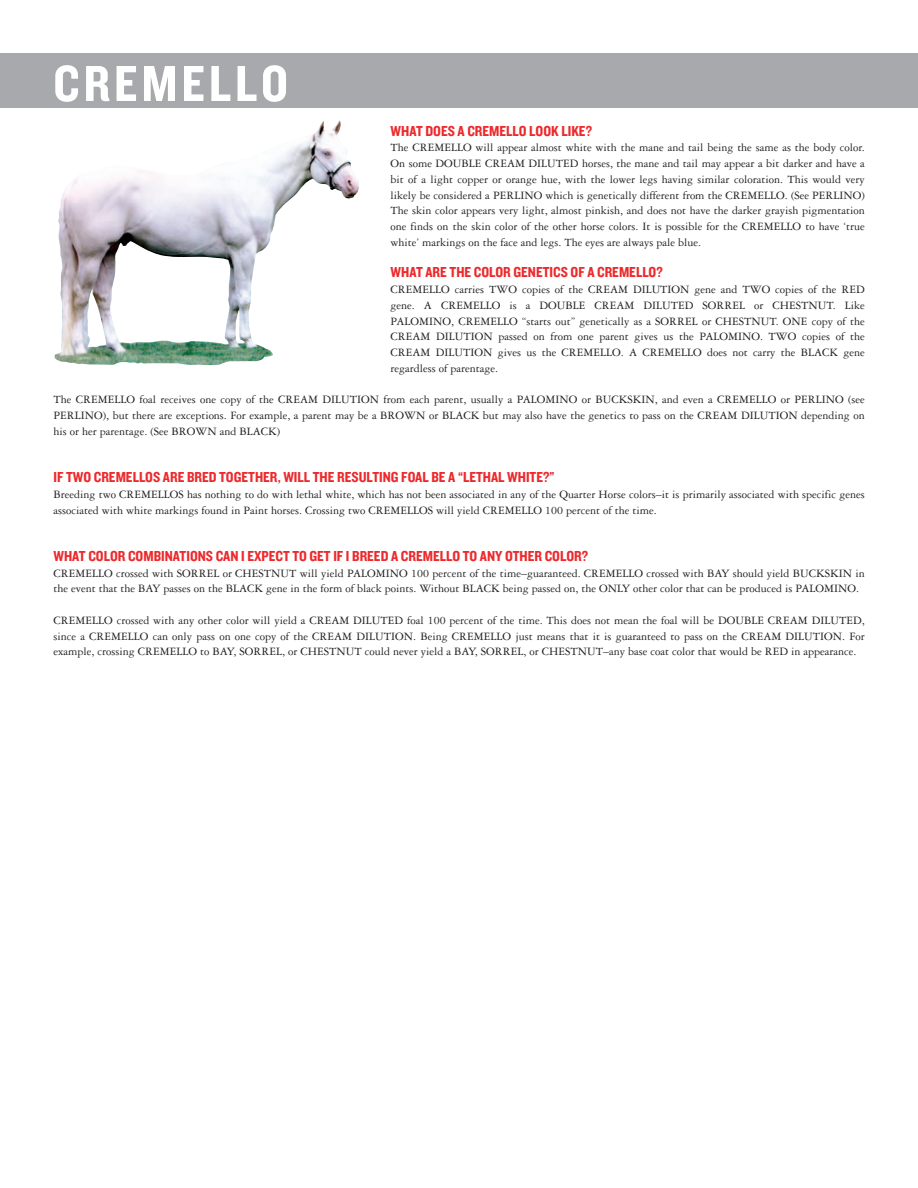
<style>
.page{position:relative;width:918px;height:1188px;background:#fff}
.page>*{position:absolute;margin:0;border:0;box-sizing:border-box;transform-origin:0 0}
.t1{font:52.5px "Knockout HTF50 Welterweight";color:#fff}
.t2{font:15px "Knockout HTF50 Welterweight";color:#ec2a2d}
.t3{font:12px/15.8px "Garamond Three";color:#231f20;text-align:justify}
</style>
<div class="page">
<div style="left:0;top:54px;width:918px;height:54px;background:#a8a9ad"></div>
<img style="left:54px;top:120px;width:305px;height:245px">
<h1 class="t1" style="left:53px;top:52px;width:237px">CREMELLO</h1>
<p class="t2" style="left:391px;top:122px;width:203px">WHAT DOES A CREMELLO LOOK LIKE?</p>
<p class="t3" style="left:391px;top:141px;width:476px">The CREMELLO will appear almost white with the mane and tail being the same as the body color.<br>On some DOUBLE CREAM DILUTED horses, the mane and tail may appear a bit darker and have a bit of a light copper or orange hue, with the lower legs having similar coloration. This would very likely be considered a PERLINO which is genetically different from the CREMELLO. (See PERLINO)<br>The skin color appears very light, almost pinkish, and does not have the darker grayish pigmentation one finds on the skin color of the other horse colors. It is possible for the CREMELLO to have ‘true white’ markings on the face and legs. The eyes are always pale blue.</p>
<p class="t2" style="left:391px;top:263px;width:274px">WHAT ARE THE COLOR GENETICS OF A CREMELLO?</p>
<p class="t3" style="left:391px;top:283px;width:476px">CREMELLO carries TWO copies of the CREAM DILUTION gene and TWO copies of the RED</p>
<p class="t3" style="left:391px;top:298px;width:476px">gene. A CREMELLO is a DOUBLE CREAM DILUTED SORREL or CHESTNUT. Like</p>
<p class="t3" style="left:397px;top:314px;width:470px">ALOMINO, CREMELLO “starts out” genetically as a SORREL or CHESTNUT. ONE copy of the</p>
<p class="t3" style="left:391px;top:330px;width:476px">CREAM DILUTION passed on from one parent gives us the PALOMINO. TWO copies of the</p>
<p class="t3" style="left:391px;top:346px;width:476px">CREAM DILUTION gives us the CREMELLO. A CREMELLO does not carry the BLACK gene</p>
<p class="t3" style="left:391px;top:361px;width:109px">regardless of parentage.</p>
<p class="t3" style="left:54px;top:393px;width:813px">The CREMELLO foal receives one copy of the CREAM DILUTION from each parent, usually a PALOMINO or BUCKSKIN, and even a CREMELLO or PERLINO (see PERLINO), but there are exceptions. For example, a parent may be a BROWN or BLACK but may also have the genetics to pass on the CREAM DILUTION depending on his or her parentage. (See BROWN and BLACK)</p>
<p class="t2" style="left:73px;top:468px;width:483px">WO CREMELLOS ARE BRED TOGETHER, WILL THE RESULTING FOAL BE A “LETHAL WHITE?”</p>
<p class="t3" style="left:54px;top:487px;width:813px">Breeding two CREMELLOS has nothing to do with lethal white, which has not been associated in any of the Quarter Horse colors–it is primarily associated with specific genes associated with white markings found in Paint horses. Crossing two CREMELLOS will yield CREMELLO 100 percent of the time.</p>
<p class="t2" style="left:54px;top:547px;width:536px">WHAT COLOR COMBINATIONS CAN I EXPECT TO GET IF I BREED A CREMELLO TO ANY OTHER COLOR?</p>
<p class="t3" style="left:54px;top:566px;width:813px">CREMELLO crossed with SORREL or CHESTNUT will yield PALOMINO 100 percent of the time–guaranteed. CREMELLO crossed with BAY should yield BUCKSKIN in the event that the BAY passes on the BLACK gene in the form of black points. Without BLACK being passed on, the ONLY other color that can be produced is PALOMINO.</p>
<p class="t3" style="left:54px;top:613px;width:813px">CREMELLO crossed with any other color will yield a CREAM DILUTED foal 100 percent of the time. This does not mean the foal will be DOUBLE CREAM DILUTED, since a CREMELLO can only pass on one copy of the CREAM DILUTION. Being CREMELLO just means that it is guaranteed to pass on the CREAM DILUTION. For example, crossing CREMELLO to BAY, SORREL, or CHESTNUT could never yield a BAY, SORREL, or CHESTNUT–any base coat color that would be RED in appearance.</p>
</div>
